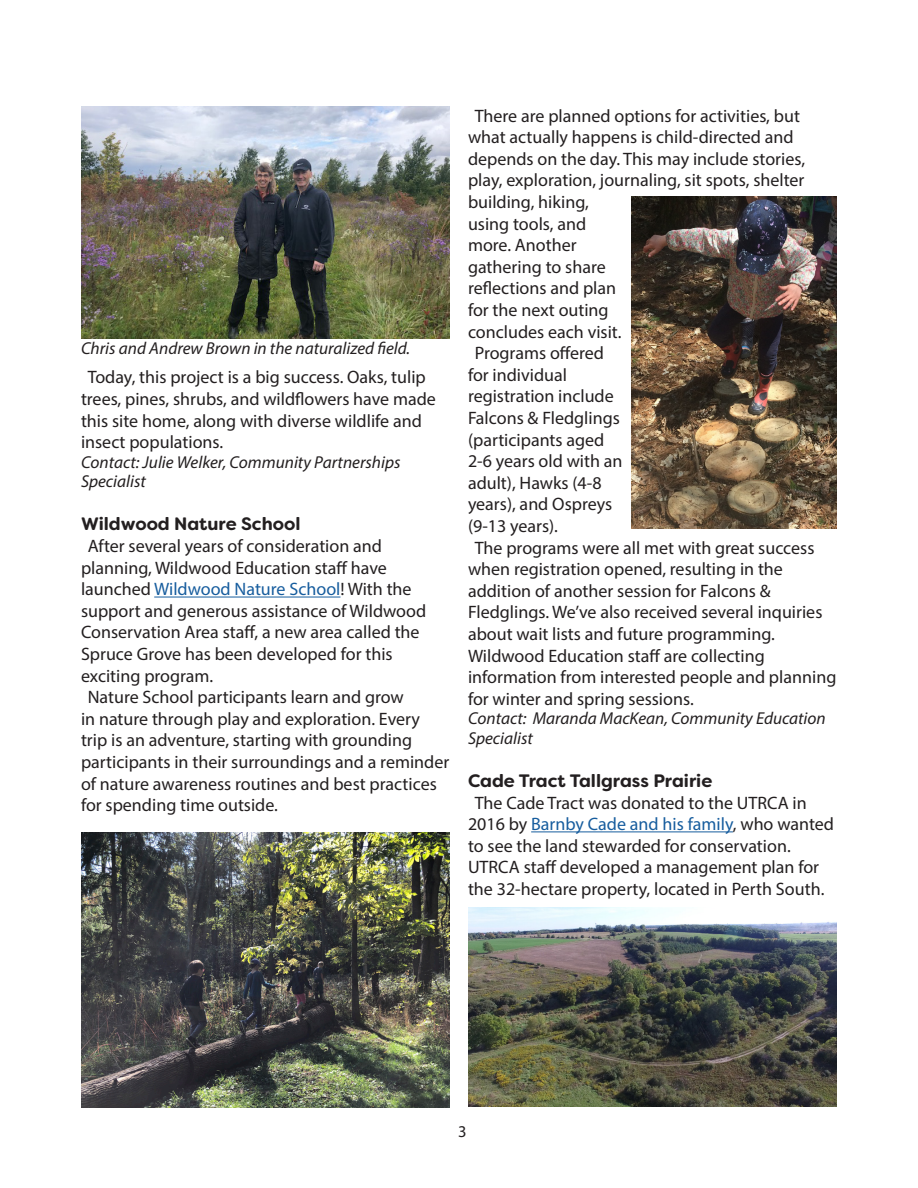
<style>
.page{position:relative;width:918px;height:1188px;background:#fff}
.page>*{position:absolute;margin:0;border:0;box-sizing:border-box;transform-origin:0 0}
.Body_text{font:18px/21.6px "Myriad Pro";color:#231f20}
.Heading{font:700 18px "Filson Soft";color:#231f20}
.contact{font:italic 17.25px/19.5px "Myriad Pro";color:#231f20}
.t1{font:16.5px "Myriad Pro";color:#231f20}
.s1{color:#175d9e}
</style>
<div class="page">
<hr style="left:154px;top:597px;width:186px;height:1px;background:#175d9e">
<hr style="left:531px;top:831px;width:202px;height:1px;background:#175d9e">
<img style="left:81px;top:833px;width:369px;height:275px">
<img style="left:632px;top:196px;width:205px;height:333px">
<img style="left:468px;top:908px;width:369px;height:199px">
<img style="left:81px;top:107px;width:369px;height:231px">
<p class="contact" style="left:81px;top:338px;width:331px">Chris and Andrew Brown in the naturalized field.</p>
<p class="Body_text" style="left:81px;top:366px;width:357px;text-indent:7px">Today, this project is a big success. Oaks, tulip trees, pines, shrubs, and wildflowers have made this site home, along with diverse wildlife and insect populations.</p>
<p class="contact" style="left:81px;top:452px;width:321px">Contact: Julie Welker, Community Partnerships<br>Specialist</p>
<p class="Heading" style="left:81px;top:513px;width:221px">Wildwood Nature School</p>
<p class="Body_text" style="left:81px;top:535px;width:347px;text-indent:7px">After several years of consideration and planning, Wildwood Education staff have launched <span class="s1">Wildwood Nature School</span>! With the support and generous assistance of Wildwood Conservation Area staff, a new area called the Spruce Grove has been developed for this exciting program.</p>
<p class="Body_text" style="left:81px;top:686px;width:370px;text-indent:7px">Nature School participants learn and grow<br>in nature through play and exploration. Every trip is an adventure, starting with grounding participants in their surroundings and a reminder of nature awareness routines and best practices for spending time outside.</p>
<p class="Body_text" style="left:468px;top:104px;width:339px;text-indent:7px">There are planned options for activities, but what actually happens is child-directed and depends on the day. This may include stories, play, exploration, journaling, sit spots, shelter building, hiking,<br>using tools, and<br>more. Another<br>gathering to share<br>reflections and plan<br>for the next outing<br>concludes each visit.</p>
<p class="Body_text" style="left:468px;top:342px;width:156px;text-indent:7px">Programs offered for individual registration include<br>Falcons &amp; Fledglings (participants aged<br>2-6 years old with an adult), Hawks (4-8 years), and Ospreys (9-13 years).</p>
<p class="Body_text" style="left:468px;top:536px;width:370px;text-indent:7px">The programs were all met with great success when registration opened, resulting in the addition of another session for Falcons &amp; Fledglings. We’ve also received several inquiries about wait lists and future programming.<br>Wildwood Education staff are collecting information from interested people and planning for winter and spring sessions.</p>
<p class="contact" style="left:468px;top:708px;width:359px">Contact: Maranda MacKean, Community Education<br>Specialist</p>
<p class="Heading" style="left:468px;top:769px;width:246px">Cade Tract Tallgrass Prairie</p>
<p class="Body_text" style="left:468px;top:791px;width:368px;text-indent:7px">The Cade Tract was donated to the UTRCA in 2016 by <span class="s1">Barnby Cade and his family</span>, who wanted to see the land stewarded for conservation.<br>UTRCA staff developed a management plan for the 32-hectare property, located in Perth South.</p>
<p class="t1" style="left:458px;top:1122px;width:10px">3</p>
</div>
